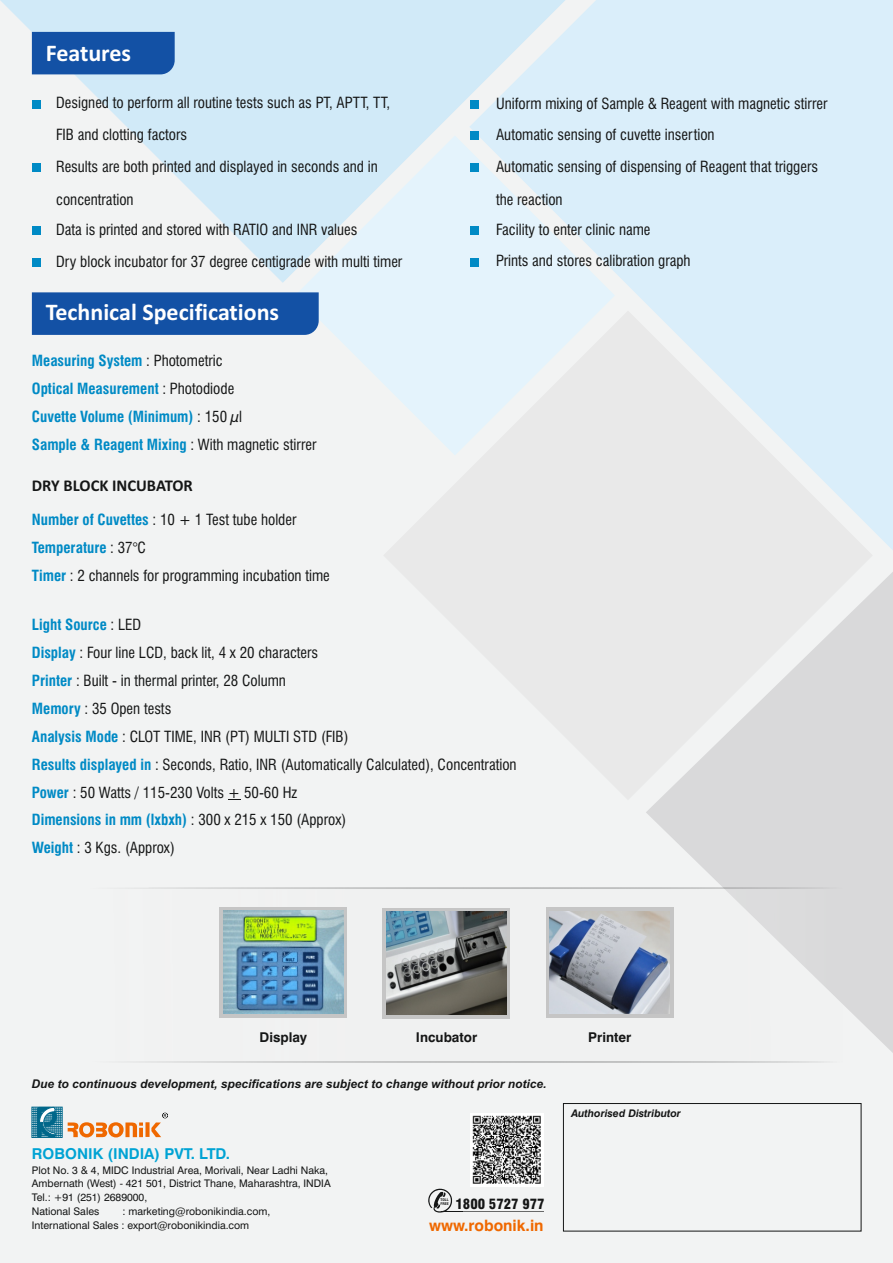
<style>
.page{position:relative;width:893px;height:1263px;background:#f2f3f3}
.page>*{position:absolute;margin:0;border:0;box-sizing:border-box;transform-origin:0 0}
.t1{font:700 24px "Calibri";color:#fff}
.t2{font:700 16.5px "Calibri";color:#151616}
.t3{font:700 15.75px "Swiss 721 BT";color:#ef6800}
.t4{font:condensed 15px/27.9px "Swiss 721 BT";color:#151616}
.t5{font:700 condensed 15px/27.9px "Swiss 721 BT";color:#008ac5}
.t6{font:700 15px "Swiss 721 BT";color:#00a3d4}
.t7{font:900 condensed 13.8px "Swiss 721 BT";color:#151616}
.t8{font:700 13.5px "Swiss 721 BT";color:#151616}
.t9{font:italic 700 12px "Arial";color:#151616}
.t10{font:10.5px/13.8px "Swiss 721 BT";color:#151616}
.t11{font:italic 700 10.5px "Swiss 721 BT";color:#151616}
.t12{font:700 condensed 3.6px/4.3px "Swiss 721 BT";color:#151616;scale:1.14 1}
.s1{font-weight:400;color:#151616}
.s2{font-weight:700;color:#008ac5}
</style>
<div class="page">
<svg style="left:646px;top:572px;width:247px;height:481px;background:#dcdcdd"></svg>
<svg style="left:646px;top:572px;width:227px;height:228px"></svg>
<svg style="left:299px;top:283px;width:170px;height:172px;fill:#e4f3fc"></svg>
<svg style="left:0;top:0;width:469px;height:283px;fill:#d1eaf8"></svg>
<svg style="left:469px;top:0;width:424px;height:550px;fill:#daeefa"></svg>
<img style="left:134px;top:887px;width:716px;height:176px">
<div style="left:546px;top:907px;width:127px;height:111px;background:#c5c5c5"></div>
<img style="left:550px;top:911px;width:120px;height:103px">
<svg style="left:383px;top:908px;width:127px;height:110px;background:#b1b2b2"></svg>
<img style="left:386px;top:912px;width:120px;height:102px">
<svg style="left:220px;top:907px;width:127px;height:110px;background:#bbc2c5"></svg>
<img style="left:223px;top:911px;width:120px;height:102px">
<div style="left:32px;top:32px;width:143px;height:42px;background:#1351a5"></div>
<div style="left:32px;top:292px;width:287px;height:43px;background:#1351a5"></div>
<div style="left:32px;top:100px;width:8px;height:8px;background:#008ac5"></div>
<div style="left:32px;top:226px;width:8px;height:9px;background:#008ac5"></div>
<div style="left:32px;top:163px;width:8px;height:9px;background:#008ac5"></div>
<div style="left:32px;top:258px;width:8px;height:8px;background:#008ac5"></div>
<div style="left:470px;top:100px;width:9px;height:8px;background:#008ac5"></div>
<div style="left:470px;top:163px;width:9px;height:9px;background:#008ac5"></div>
<div style="left:470px;top:132px;width:9px;height:8px;background:#008ac5"></div>
<div style="left:470px;top:226px;width:9px;height:9px;background:#008ac5"></div>
<div style="left:470px;top:258px;width:9px;height:8px;background:#008ac5"></div>
<svg style="left:228px;top:799px;width:12px;height:1px"></svg>
<svg style="left:428px;top:1188px;width:116px;height:24px"></svg>
<img style="left:471px;top:1113px;width:73px;height:73px">
<div style="left:563px;top:1103px;width:298px;height:128px;border:1px solid #151616"></div>
<svg style="left:35px;top:1110px;width:25px;height:25px"></svg>
<hr style="left:34px;top:1107px;width:1px;height:30px;background:#00678a">
<hr style="left:36px;top:1107px;width:1px;height:30px;background:#00678a">
<hr style="left:58px;top:1107px;width:1px;height:30px;background:#00678a">
<hr style="left:60px;top:1107px;width:1px;height:30px;background:#00678a">
<hr style="left:32px;top:1109px;width:30px;height:1px;background:#00678a">
<hr style="left:32px;top:1111px;width:30px;height:1px;background:#00678a">
<hr style="left:32px;top:1113px;width:30px;height:1px;background:#00678a">
<hr style="left:32px;top:1115px;width:30px;height:1px;background:#00678a">
<hr style="left:32px;top:1118px;width:30px;height:1px;background:#00678a">
<hr style="left:32px;top:1120px;width:30px;height:1px;background:#00678a">
<hr style="left:32px;top:1122px;width:30px;height:1px;background:#00678a">
<hr style="left:32px;top:1124px;width:30px;height:1px;background:#00678a">
<hr style="left:32px;top:1126px;width:30px;height:1px;background:#00678a">
<hr style="left:32px;top:1128px;width:30px;height:1px;background:#00678a">
<hr style="left:32px;top:1131px;width:30px;height:1px;background:#00678a">
<hr style="left:32px;top:1133px;width:30px;height:1px;background:#00678a">
<hr style="left:32px;top:1135px;width:30px;height:1px;background:#00678a">
<svg style="left:37px;top:1107px;width:20px;height:30px"></svg>
<svg style="left:68px;top:1112px;width:100px;height:25px"></svg>
<h1 class="t1" style="left:46px;top:43px;width:87px">Features</h1>
<p class="t4" style="left:56px;top:88px;width:335px;line-height:32.1px">Designed to perform all routine tests such as PT, APTT, TT, FIB and clotting factors<br>Results are both printed and displayed in seconds and in concentration</p>
<p class="t4" style="left:56px;top:215px;width:348px;line-height:31.5px">Data is printed and stored with RATIO and INR values<br>Dry block incubator for 37 degree centigrade with multi timer</p>
<h1 class="t1" style="left:46px;top:302px;width:235px">Technical Specifications</h1>
<p class="t5" style="left:32px;top:348px;width:286px">Measuring System <span class="s1">: Photometric<br></span>Optical Measurement <span class="s1">: Photodiode<br></span>Cuvette Volume (Minimum) <span class="s1">: 150 µl<br></span>Sample &amp; Reagent Mixing <span class="s1">: With magnetic stirrer</span></p>
<p class="t2" style="left:32px;top:479px;width:163px">DRY BLOCK INCUBATOR</p>
<p class="t4" style="left:32px;top:507px;width:299px"><span class="s2">Number of Cuvettes</span> : 10 + 1 Test tube holder<br><span class="s2">Temperature</span> : 37°C<br><span class="s2">Timer</span> : 2 channels for programming incubation time</p>
<p class="t4" style="left:496px;top:89px;width:333px;line-height:32px">Uniform mixing of Sample &amp; Reagent with magnetic stirrer Automatic sensing of cuvette insertion<br>Automatic sensing of dispensing of Reagent that triggers the reaction</p>
<p class="t4" style="left:496px;top:217px;width:156px">Facility to enter clinic name</p>
<p class="t4" style="left:496px;top:249px;width:196px">Prints and stores calibration graph</p>
<p class="t4" style="left:32px;top:612px;width:486px"><span class="s2">Light Source</span> : LED<br><span class="s2">Display</span> : Four line LCD, back lit, 4 x 20 characters<br><span class="s2">Printer</span> : Built - in thermal printer, 28 Column<br><span class="s2">Memory</span> : 35 Open tests<br><span class="s2">Analysis Mode</span> : CLOT TIME, INR (PT) MULTI STD (FIB)<br><span class="s2">Results displayed in</span> : Seconds, Ratio, INR (Automatically Calculated), Concentration <span class="s2">Power</span> : 50 Watts / 115-230 Volts + 50-60 Hz<br><span class="s2">Dimensions in mm (lxbxh)</span> : 300 x 215 x 150 (Approx)<br><span class="s2">Weight</span> : 3 Kgs. (Approx)</p>
<p class="t8" style="left:260px;top:1031px;width:49px">Display</p>
<p class="t8" style="left:416px;top:1031px;width:63px">Incubator</p>
<p class="t8" style="left:588px;top:1032px;width:45px">Printer</p>
<p class="t9" style="left:32px;top:1080px;width:516px">Due to continuous development, specifications are subject to change without prior notice.</p>
<p class="t6" style="left:32px;top:1147px;width:200px">ROBONIK (INDIA) PVT. LTD.</p>
<p class="t10" style="left:32px;top:1164px;width:300px">Plot No. 3 &amp; 4, MIDC Industrial Area, Morivali, Near Ladhi Naka, Ambernath (West) - 421 501, District Thane, Maharashtra, INDIA Tel.: +91 (251) 2689000,<br>National Sales</p>
<p class="t10" style="left:32px;top:1205px;width:240px;text-indent:90px">: marketing@robonikindia.com,<br>International Sales : export@robonikindia.com</p>
<p class="t12" style="left:441px;top:1198px;width:9px">TOLL<br>FREE</p>
<p class="t3" style="left:429px;top:1219px;width:116px">www.robonik.in</p>
<p class="t7" style="left:455px;top:1199px;width:91px">1800 5727 977</p>
<p class="t11" style="left:571px;top:1109px;width:111px">Authorised Distributor</p>
</div>
